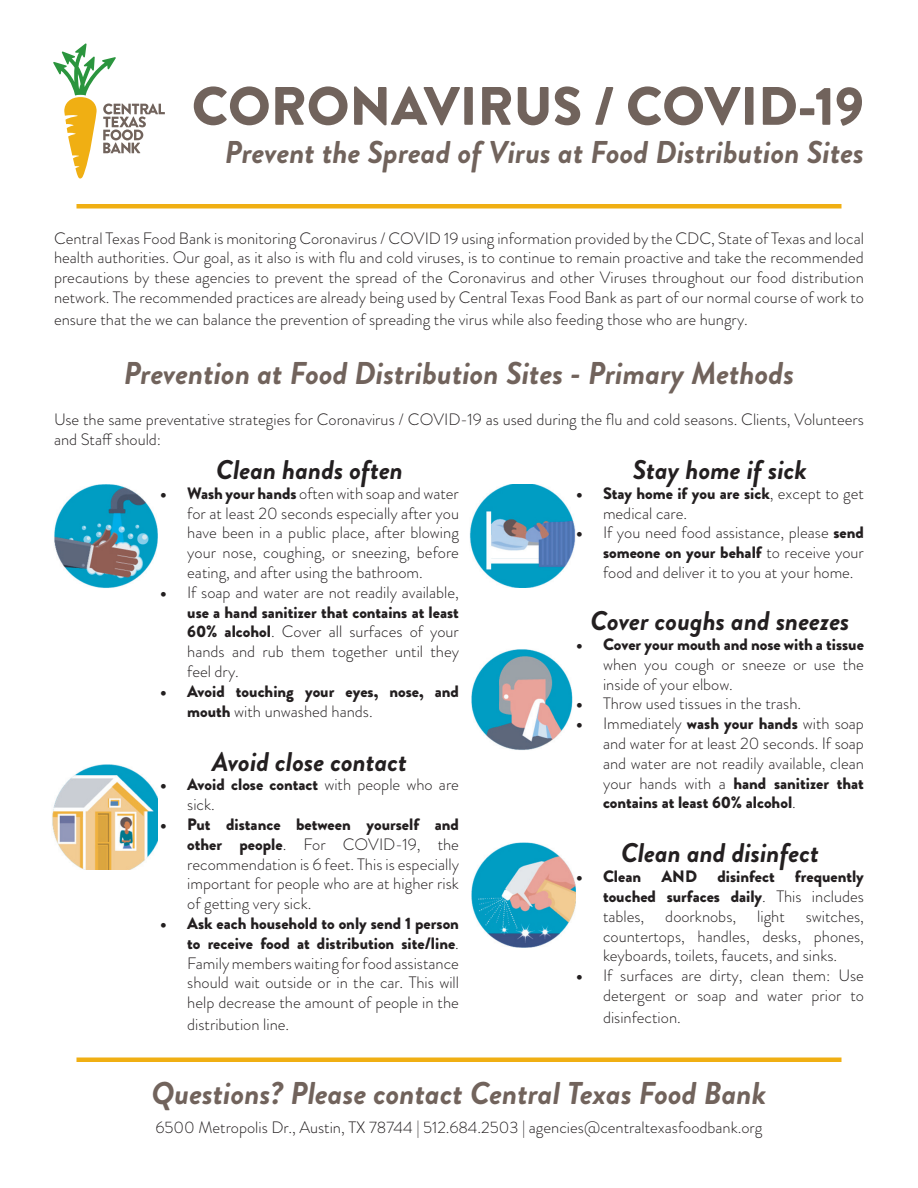
<style>
.page{position:relative;width:918px;height:1188px;background:#fff}
.page>*{position:absolute;margin:0;border:0;box-sizing:border-box;transform-origin:0 0}
.t1{font:900 54px "Brandon Grotesque";color:#71635c}
.t2{font:italic 700 31.5px "Brandon Grotesque";color:#71635c}
.t3{font:italic 700 27px "Brandon Grotesque";color:#231f20}
.t4{font:300 16.5px/19.8px "Brandon Grotesque";color:#231f20;text-align:justify}
.t5{font:900 16.5px/19.8px "Brandon Grotesque";color:#231f20}
.s1{font-weight:900}
.s2{font-weight:300}
</style>
<div class="page">
<img style="left:52px;top:764px;width:105px;height:106px">
<img style="left:54px;top:484px;width:104px;height:104px">
<img style="left:470px;top:484px;width:105px;height:104px">
<img style="left:471px;top:649px;width:101px;height:101px">
<img style="left:471px;top:842px;width:105px;height:106px">
<hr style="left:76px;top:1058px;width:766px;height:4px;background:#f0af13">
<svg style="left:53px;top:43px;width:112px;height:136px"></svg>
<hr style="left:76px;top:204px;width:766px;height:4px;background:#f0af13">
<p class="t1" style="left:192px;top:68px;width:674px">CORONAVIRUS / COVID-19</p>
<p class="t2" style="left:225px;top:129px;width:641px">Prevent the Spread of Virus at Food Distribution Sites</p>
<p class="t4" style="left:54px;top:228px;width:812px">Central Texas Food Bank is monitoring Coronavirus / COVID 19 using information provided by the CDC, State of Texas and local health authorities. Our goal, as it also is with flu and cold viruses, is to continue to remain proactive and take the recommended precautions by these agencies to prevent the spread of the Coronavirus and other Viruses throughout our food distribution network. The recommended practices are already being used by Central Texas Food Bank as part of our normal course of work to</p>
<p class="t4" style="left:54px;top:309px;width:695px">ensure that the we can balance the prevention of spreading the virus while also feeding those who are hungry.</p>
<p class="t2" style="left:124px;top:351px;width:672px">Prevention at Food Distribution Sites - Primary Methods</p>
<p class="t4" style="left:54px;top:410px;width:811px">Use the same preventative strategies for Coronavirus / COVID-19 as used during the flu and cold seasons. Clients, Volunteers and Staff should:</p>
<p class="t3" style="left:216px;top:451px;width:188px">Clean hands often</p>
<p class="t4" style="left:187px;top:483px;width:273px;text-indent:-27px"><span class="s1">• Wash your hands</span> often with soap and water for at least 20 seconds especially after you have been in a public place, after blowing your nose, coughing, or sneezing, before eating, and after using the bathroom.</p>
<p class="t4" style="left:187px;top:582px;width:273px;text-indent:-27px"><span class="s1">•</span> If soap and water are not readily available, <span class="s1">use a hand sanitizer that contains at least 60% alcohol</span>. Cover all surfaces of your hands and rub them together until they feel dry.</p>
<p class="t5" style="left:187px;top:682px;width:273px;text-indent:-27px">• Avoid touching your eyes, nose, and mouth <span class="s2">with unwashed hands.</span></p>
<p class="t3" style="left:212px;top:742px;width:196px">Avoid close contact</p>
<p class="t4" style="left:187px;top:775px;width:273px;text-indent:-27px"><span class="s1">• Avoid close contact</span> with people who are sick.</p>
<p class="t4" style="left:187px;top:815px;width:273px;text-indent:-27px"><span class="s1">• Put distance between yourself and other people</span>. For COVID-19, the recommendation is 6 feet. This is especially important for people who are at higher risk of getting very sick.</p>
<p class="t4" style="left:187px;top:914px;width:273px;text-indent:-27px"><span class="s1">• Ask each household to only send 1 person to receive food at distribution site/line</span>.<br>Family members waiting for food assistance should wait outside or in the car. This will help decrease the amount of people in the</p>
<p class="t4" style="left:187px;top:1014px;width:103px">distribution line.</p>
<p class="t3" style="left:633px;top:451px;width:176px">Stay home if sick</p>
<p class="t4" style="left:603px;top:483px;width:262px;text-indent:-27px"><span class="s1">• Stay home if you are sick</span>, except to get medical care.</p>
<p class="t4" style="left:603px;top:523px;width:262px;text-indent:-27px"><span class="s1">•</span> If you need food assistance, please <span class="s1">send someone on your behalf</span> to receive your food and deliver it to you at your home.</p>
<p class="t3" style="left:591px;top:602px;width:260px">Cover coughs and sneezes</p>
<p class="t4" style="left:603px;top:635px;width:262px;text-indent:-27px"><span class="s1">• Cover your mouth and nose with a tissue </span>when you cough or sneeze or use the inside of your elbow.</p>
<p class="t4" style="left:576px;top:694px;width:227px"><span class="s1">•</span> Throw used tissues in the trash.</p>
<p class="t4" style="left:603px;top:714px;width:262px;text-indent:-27px"><span class="s1">•</span> Immediately <span class="s1">wash your hands</span> with soap and water for at least 20 seconds. If soap and water are not readily available, clean your hands with a <span class="s1">hand sanitizer that contains at least 60% alcohol</span>.</p>
<p class="t3" style="left:621px;top:834px;width:200px">Clean and disinfect</p>
<p class="t5" style="left:603px;top:867px;width:262px;text-align:justify;text-indent:-27px">• Clean AND disinfect frequently touched surfaces daily<span class="s2">. This includes tables,</span></p>
<p class="t4" style="left:603px;top:906px;width:262px;text-indent:203px">switches, countertops, handles, desks, phones, keyboards, toilets, faucets, and sinks.</p>
<p class="t4" style="left:576px;top:966px;width:289px;text-align:right"><span class="s1">•</span> If surfaces are dirty, clean them: Use detergent or soap and water prior to</p>
<p class="t4" style="left:603px;top:1007px;width:79px">disinfection.</p>
<p class="t4" style="left:665px;top:906px;width:72px">doorknobs,</p>
<p class="t4" style="left:757px;top:906px;width:29px">light</p>
<p class="t2" style="left:151px;top:1071px;width:617px">Questions? Please contact Central Texas Food Bank</p>
<p class="t4" style="left:156px;top:1118px;width:608px">6500 Metropolis Dr., Austin, TX 78744 | 512.684.2503 | agencies@centraltexasfoodbank.org</p>
</div>
